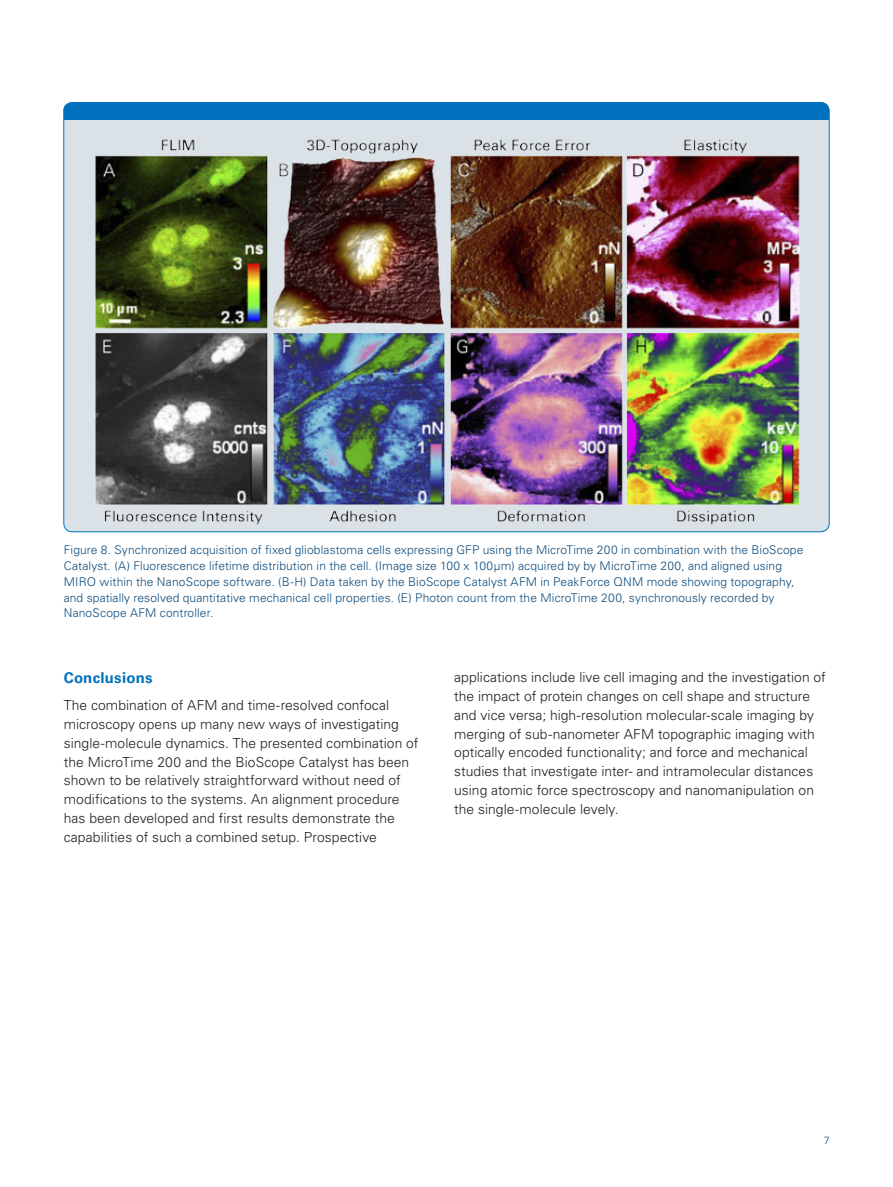
<style>
.page{position:relative;width:893px;height:1187px;background:#fff}
.page>*{position:absolute;margin:0;border:0;box-sizing:border-box;transform-origin:0 0}
.application_subhead{font:700 15px "Univers LT Std";letter-spacing:.015em;color:#0071bc}
.application_body{font:300 13.8px/18.8px "Univers LT Std";letter-spacing:.005em;color:#231f20}
.application_legend{font:300 12px/15.8px "Univers LT Std";letter-spacing:.01em;color:#0e4c7d}
.application_legend-2{font:300 10.5px "Univers LT Std";color:#004a7f}
</style>
<div class="page">
<div style="left:64px;top:102px;width:765px;height:429px;background:#dae2e7;border-radius:9px"></div>
<div style="left:64px;top:102px;width:765px;height:17px;background:#0071bc"></div>
<img style="left:95px;top:139px;width:705px;height:386px">
<p class="application_legend" style="left:64px;top:542px;width:741px">Figure 8. Synchronized acquisition of fixed glioblastoma cells expressing GFP using the MicroTime 200 in combination with the BioScope Catalyst. (A) Fluorescence lifetime distribution in the cell. (Image size 100 x 100µm) acquired by by MicroTime 200, and aligned using MIRO within the NanoScope software. (B-H) Data taken by the BioScope Catalyst AFM in PeakForce QNM mode showing topography, and spatially resolved quantitative mechanical cell properties. (E) Photon count from the MicroTime 200, synchronously recorded by NanoScope AFM controller.</p>
<p class="application_subhead" style="left:64px;top:669px;width:90px">Conclusions</p>
<p class="application_body" style="left:64px;top:696px;width:356px">The combination of AFM and time-resolved confocal microscopy opens up many new ways of investigating single-molecule dynamics. The presented combination of the MicroTime 200 and the BioScope Catalyst has been shown to be relatively straightforward without need of modifications to the systems. An alignment procedure has been developed and first results demonstrate the capabilities of such a combined setup. Prospective</p>
<p class="application_body" style="left:454px;top:668px;width:373px">applications include live cell imaging and the investigation of the impact of protein changes on cell shape and structure and vice versa; high-resolution molecular-scale imaging by merging of sub-nanometer AFM topographic imaging with optically encoded functionality; and force and mechanical studies that investigate inter- and intramolecular distances using atomic force spectroscopy and nanomanipulation on the single-molecule levely.</p>
<p class="application_legend-2" style="left:824px;top:1133px;width:7px">7</p>
</div>
